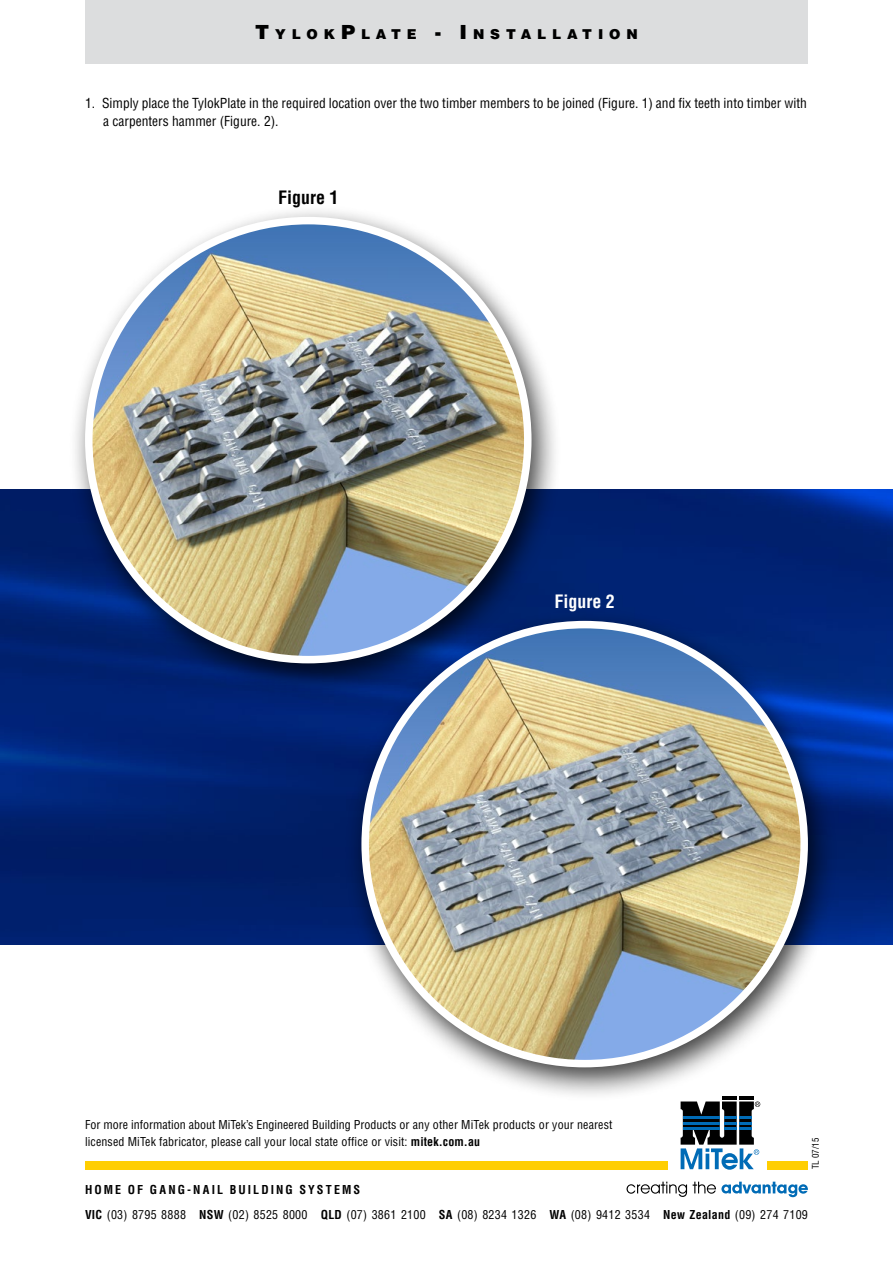
<style>
.page{position:relative;width:893px;height:1263px;background:#fff}
.page>*{position:absolute;margin:0;border:0;box-sizing:border-box;transform-origin:0 0}
.t1{font:700 condensed 18px "Helvetica LT Std";color:#000}
.t2{font:700 condensed 18px "Helvetica LT Std";color:#fff}
.t3{font:900 13.65px "Helvetica LT Std";letter-spacing:.43em;color:#000}
.t4{font:condensed 13.5px/18px "Helvetica LT Std";color:#000}
.t5{font:condensed 12px/16.5px "Helvetica LT Std";letter-spacing:.01em;color:#000}
.t6{font:700 condensed 12px "Helvetica LT Std";letter-spacing:.175em;color:#000}
.t7{font:condensed 9px "Helvetica LT Std";color:#000}
.s1{font-size:19.5px}
.s2{font-weight:700}
</style>
<div class="page">
<img style="left:0;top:489px;width:893px;height:455px">
<div style="left:85px;top:1161px;width:723px;height:8px;background:#ffce02"></div>
<div style="left:668px;top:1083px;width:98px;height:99px;background:#fff"></div>
<svg style="left:626px;top:1182px;width:61px;height:15px"></svg>
<svg style="left:693px;top:1182px;width:115px;height:15px"></svg>
<svg style="left:681px;top:1102px;width:79px;height:68px"></svg>
<div style="left:85px;top:0;width:723px;height:64px;background:#dcddde"></div>
<div style="left:344px;top:608px;width:494px;height:494px;background:#000;opacity:.75"></div>
<img style="left:365px;top:625px;width:439px;height:438px;border-radius:219px">
<div style="left:68px;top:204px;width:494px;height:494px;background:#000;opacity:.75"></div>
<img style="left:89px;top:221px;width:439px;height:439px;border-radius:219px">
<p class="t3" style="left:255px;top:25px;width:249px"><span class="s1">T</span>YLOK<span class="s1">P</span>LATE <span class="s1">- I</span> NST</p>
<p class="t3" style="left:521px;top:25px;width:119px">ALLATION</p>
<p class="t4" style="left:103px;top:93px;width:705px;text-indent:-18px">1. Simply place the TylokPlate in the required location over the two timber members to be joined (Figure. 1) and fix teeth into timber with a carpenters hammer (Figure. 2).</p>
<h1 class="t1" style="left:278px;top:186px;width:62px">Figure 1</h1>
<h1 class="t2" style="left:554px;top:590px;width:62px">Figure 2</h1>
<p class="t5" style="left:85px;top:1116px;width:529px">For more information about MiTek’s Engineered Building Products or any other MiTek products or your nearest licensed MiTek fabricator, please call your local state office or visit: <span class="s2">mitek.com.au</span></p>
<p class="t6" style="left:85px;top:1181px;width:277px">HOME OF GANG-NAIL BUILDING SYSTEMS</p>
<p class="t7" style="left:810px;top:1169px;width:33px;rotate:-90deg">TL 07/15</p>
<p class="t5" style="left:85px;top:1206px;width:724px"><span class="s2">VIC</span> (03) 8795 8888 <span class="s2">NSW</span> (02) 8525 8000 <span class="s2">QLD</span> (07) 3861 2100 <span class="s2">SA</span> (08) 8234 1326 <span class="s2">WA</span> (08) 9412 3534 <span class="s2">New Zealand</span> (09) 274 7109</p>
</div>
